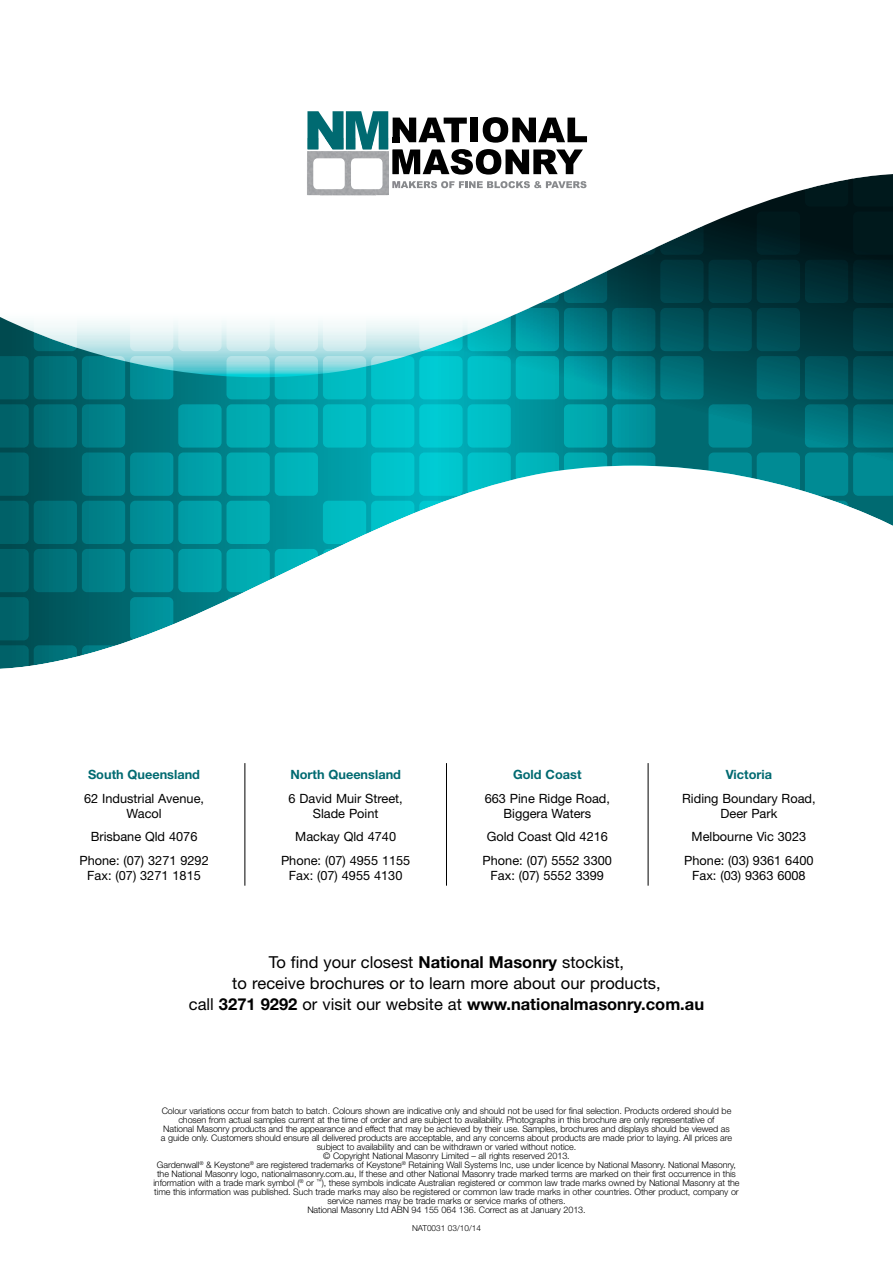
<style>
.page{position:relative;width:893px;height:1263px;background:#fff}
.page>*{position:absolute;margin:0;border:0;box-sizing:border-box;transform-origin:0 0}
.t1{font:16.5px/21px "Helvetica Neue LT";color:#000;text-align:center}
.t2{font:12.75px/15px "Helvetica Neue LT";color:#000;text-align:center}
.t3{font:700 12.75px "Helvetica Neue LT";color:#006a71}
.t4{font:300 9px/9px "Helvetica Neue LT";letter-spacing:-.01em;color:#000;text-align:center}
.t5{font:300 8.25px "Helvetica Neue LT";color:#000}
.s1{font-weight:700}
</style>
<div class="page">
<svg style="left:0;top:111px;width:893px;height:558px"></svg>
<div style="left:307px;top:152px;width:81px;height:43px;background:#a5a6a9"></div>
<div style="left:313px;top:158px;width:32px;height:31px;background:#fff;border-radius:4px"></div>
<div style="left:351px;top:158px;width:31px;height:31px;background:#fff;border-radius:4px"></div>
<hr style="left:244px;top:763px;width:1px;height:123px;background:#000">
<hr style="left:446px;top:763px;width:1px;height:123px;background:#000">
<hr style="left:648px;top:763px;width:1px;height:123px;background:#000">
<h2 class="t3" style="left:88px;top:767px;width:114px">South Queensland</h2>
<h2 class="t2" style="left:84px;top:790px;width:121px">62 Industrial Avenue,<br>Wacol</h2>
<h2 class="t2" style="left:79px;top:825px;width:131px;line-height:23.5px">Brisbane Qld 4076<br>Phone: (07) 3271 9292</h2>
<h2 class="t2" style="left:87px;top:867px;width:115px">Fax: (07) 3271 1815</h2>
<h2 class="t3" style="left:290px;top:767px;width:112px">North Queensland</h2>
<h2 class="t2" style="left:289px;top:790px;width:116px">6 David Muir Street,<br>Slade Point</h2>
<h2 class="t2" style="left:281px;top:825px;width:131px;line-height:23.5px">Mackay Qld 4740<br>Phone: (07) 4955 1155</h2>
<h2 class="t2" style="left:289px;top:867px;width:115px">Fax: (07) 4955 4130</h2>
<h2 class="t3" style="left:513px;top:767px;width:70px">Gold Coast</h2>
<h2 class="t2" style="left:485px;top:790px;width:127px">663 Pine Ridge Road,<br>Biggera Waters</h2>
<h2 class="t2" style="left:483px;top:824px;width:131px;line-height:23.5px">Gold Coast Qld 4216<br>Phone: (07) 5552 3300</h2>
<h2 class="t2" style="left:491px;top:867px;width:115px">Fax: (07) 5552 3399</h2>
<h2 class="t3" style="left:726px;top:767px;width:48px">Victoria</h2>
<h2 class="t2" style="left:682px;top:790px;width:135px">Riding Boundary Road,<br>Deer Park</h2>
<h2 class="t2" style="left:684px;top:824px;width:131px;line-height:23.5px">Melbourne Vic 3023<br>Phone: (03) 9361 6400</h2>
<h2 class="t2" style="left:692px;top:867px;width:115px">Fax: (03) 9363 6008</h2>
<h1 class="t1" style="left:189px;top:952px;width:517px">To find your closest <span class="s1">National Masonry</span> stockist,<br>to receive brochures or to learn more about our products,<br>call <span class="s1">3271 9292</span> or visit our website at <span class="s1">www.nationalmasonry.com.au</span></h1>
<p class="t4" style="left:153px;top:1106px;width:588px">Colour variations occur from batch to batch. Colours shown are indicative only and should not be used for final selection. Products ordered should be chosen from actual samples current at the time of order and are subject to availability. Photographs in this brochure are only representative of<br>National Masonry products and the appearance and effect that may be achieved by their use. Samples, brochures and displays should be viewed as<br>a guide only. Customers should ensure all delivered products are acceptable, and any concerns about products are made prior to laying. All prices are subject to availability and can be withdrawn or varied without notice.<br>© Copyright National Masonry Limited – all rights reserved 2013.<br>Gardenwall<sup>®</sup> &amp; Keystone<sup>®</sup> are registered trademarks of Keystone<sup>®</sup> Retaining Wall Systems Inc, use under licence by National Masonry. National Masonry, the National Masonry logo, nationalmasonry.com.au, If these and other National Masonry trade marked terms are marked on their first occurrence in this information with a trade mark symbol (<sup>®</sup> or <sup>™</sup>), these symbols indicate Australian registered or common law trade marks owned by National Masonry at the time this information was published. Such trade marks may also be registered or common law trade marks in other countries. Other product, company or service names may be trade marks or service marks of others.<br>National Masonry Ltd ABN 94 155 064 136. Correct as at January 2013.</p>
<p class="t5" style="left:412px;top:1223px;width:70px">NAT0031 03/10/14</p>
</div>
